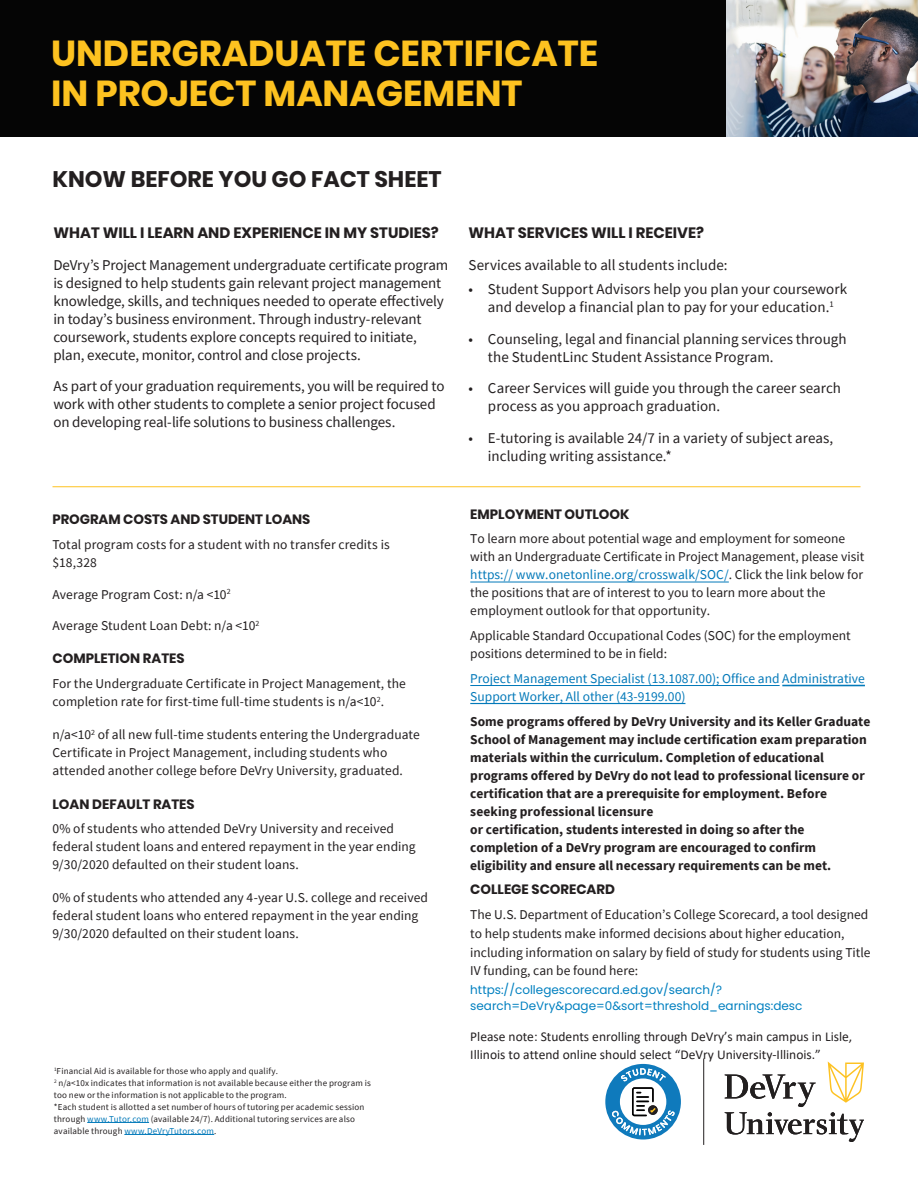
<style>
.page{position:relative;width:918px;height:1188px;background:#fff}
.page>*{position:absolute;margin:0;border:0;box-sizing:border-box;transform-origin:0 0}
.t1{font:700 36px/40.5px "Poppins";color:#fdc220}
.t2{font:700 22.5px "Poppins";color:#231f20}
.t3{font:15px/18px "Source Sans Pro";letter-spacing:-.005em;color:#231f20}
.t4{font:700 15px "Poppins";color:#231f20}
.t5{font:13.5px/18px "Source Sans Pro";color:#231f20}
.t6{font:700 13.5px/18px "Source Sans Pro";color:#231f20}
.t7{font:13.5px/18px "Calibri";color:#231f20}
.t8{font:13.5px/18px "Source Sans Pro";color:#0379b9}
.t9{font:700 13.5px "Poppins";color:#231f20}
.t10{font:12px "Poppins";color:#0080c0}
.t11{font:9px/12px "Source Sans Pro";letter-spacing:.02em;color:#231f20}
.t12{font:8.7px "Source Sans Pro";color:#231f20}
.s1{color:#0379b9}
</style>
<div class="page">
<div style="left:0;top:0;width:918px;height:136px;background:#050505"></div>
<img style="left:727px;top:0;width:191px;height:136px">
<hr style="left:87px;top:1122px;width:62px;height:1px;background:#037aba">
<hr style="left:124px;top:1134px;width:90px;height:1px;background:#037aba">
<hr style="left:52px;top:486px;width:809px;height:1px;background:#fec221">
<hr style="left:703px;top:1059px;width:1px;height:86px;background:#231f20">
<hr style="left:470px;top:582px;width:259px;height:1px;background:#037aba">
<hr style="left:470px;top:685px;width:310px;height:1px;background:#037aba">
<hr style="left:782px;top:685px;width:83px;height:1px;background:#037aba">
<hr style="left:470px;top:703px;width:215px;height:1px;background:#037aba">
<svg style="left:605px;top:1064px;width:76px;height:76px"></svg>
<svg style="left:725px;top:1061px;width:139px;height:81px"></svg>
<h1 class="t1" style="left:51px;top:33px;width:549px">UNDERGRADUATE CERTIFICATE<br>IN PROJECT MANAGEMENT</h1>
<h2 class="t2" style="left:52px;top:166px;width:391px">KNOW BEFORE YOU GO FACT SHEET</h2>
<h3 class="t4" style="left:53px;top:224px;width:387px">WHAT WILL I LEARN AND EXPERIENCE IN MY STUDIES?</h3>
<p class="t3" style="left:53px;top:256px;width:396px">DeVry’s Project Management undergraduate certificate program is designed to help students gain relevant project management knowledge, skills, and techniques needed to operate effectively in today’s business environment. Through industry-relevant coursework, students explore concepts required to initiate, plan, execute, monitor, control and close projects.</p>
<p class="t3" style="left:53px;top:377px;width:393px">As part of your graduation requirements, you will be required to work with other students to complete a senior project focused on developing real-life solutions to business challenges.</p>
<h3 class="t9" style="left:52px;top:512px;width:259px">PROGRAM COSTS AND STUDENT LOANS</h3>
<p class="t5" style="left:52px;top:536px;width:339px">Total program costs for a student with no transfer credits is $18,328</p>
<p class="t5" style="left:52px;top:585px;width:180px">Average Program Cost: n/a &lt;10<sup>2</sup></p>
<p class="t5" style="left:52px;top:617px;width:208px">Average Student Loan Debt: n/a &lt;10<sup>2</sup></p>
<h3 class="t9" style="left:52px;top:651px;width:134px">COMPLETION RATES</h3>
<p class="t5" style="left:52px;top:675px;width:355px">For the Undergraduate Certificate in Project Management, the completion rate for first-time full-time students is n/a&lt;10<sup>2</sup>.</p>
<p class="t5" style="left:52px;top:726px;width:369px">n/a&lt;10<sup>2</sup> of all new full-time students entering the Undergraduate<br>Certificate in Project Management, including students who attended another college before DeVry University, graduated.</p>
<h3 class="t9" style="left:52px;top:796px;width:144px">LOAN DEFAULT RATES</h3>
<p class="t5" style="left:52px;top:820px;width:365px">0% of students who attended DeVry University and received federal student loans and entered repayment in the year ending<br>9/30/2020 defaulted on their student loans.</p>
<p class="t5" style="left:52px;top:907px;width:367px">federal student loans who entered repayment in the year ending<br>9/30/2020 defaulted on their student loans.</p>
<p class="t5" style="left:52px;top:889px;width:377px">0% of students who attended any 4-year U.S. college and received</p>
<p class="t11" style="left:54px;top:1065px;width:318px"><sup>1</sup>Financial Aid is available for those who apply and qualify.<br><sup>2</sup> n/a&lt;10x indicates that information is not available because either the program is too new or the information is not applicable to the program.<br>*Each student is allotted a set number of hours of tutoring per academic session through <span class="s1">www.Tutor.com</span> (available 24/7). Additional tutoring services are also available through <span class="s1">www.DeVryTutors.com</span>.</p>
<h3 class="t4" style="left:468px;top:224px;width:237px">WHAT SERVICES WILL I RECEIVE?</h3>
<p class="t3" style="left:468px;top:256px;width:261px">Services available to all students include:</p>
<p class="t3" style="left:488px;top:280px;width:361px">Student Support Advisors help you plan your coursework</p>
<p class="t12" style="left:829px;top:299px;width:6px">1</p>
<p class="t3" style="left:488px;top:330px;width:360px">Counseling, legal and financial planning services through the StudentLinc Student Assistance Program.</p>
<p class="t3" style="left:488px;top:379px;width:355px">Career Services will guide you through the career search process as you approach graduation.</p>
<p class="t3" style="left:488px;top:429px;width:347px">E-tutoring is available 24/7 in a variety of subject areas, including writing assistance.*</p>
<p class="t3" style="left:468px;top:280px;width:6px">•</p>
<p class="t3" style="left:488px;top:298px;width:343px">and develop a financial plan to pay for your education.</p>
<p class="t3" style="left:468px;top:330px;width:6px">•</p>
<p class="t3" style="left:468px;top:379px;width:6px">•</p>
<p class="t3" style="left:468px;top:429px;width:6px">•</p>
<h3 class="t9" style="left:470px;top:506px;width:161px">EMPLOYMENT OUTLOOK</h3>
<p class="t5" style="left:470px;top:530px;width:396px">To learn more about potential wage and employment for someone with an Undergraduate Certificate in Project Management, please visit <span class="s1">https:// www.onetonline.org/crosswalk/SOC/</span>. Click the link below for the positions that are of interest to you to learn more about the employment outlook for that opportunity.</p>
<p class="t5" style="left:470px;top:627px;width:382px">Applicable Standard Occupational Codes (SOC) for the employment positions determined to be in field:</p>
<p class="t8" style="left:470px;top:669px;width:396px">Project Management Specialist (13.1087.00); Office and Administrative<br>Support Worker, All other (43-9199.00)</p>
<p class="t6" style="left:470px;top:712px;width:402px">Some programs offered by DeVry University and its Keller Graduate School of Management may include certification exam preparation materials within the curriculum. Completion of educational programs offered by DeVry do not lead to professional licensure or certification that are a prerequisite for employment. Before seeking professional licensure<br>or certification, students interested in doing so after the completion of a DeVry program are encouraged to confirm eligibility and ensure all necessary requirements can be met.</p>
<h3 class="t9" style="left:470px;top:882px;width:146px">COLLEGE SCORECARD</h3>
<p class="t5" style="left:470px;top:905px;width:402px;line-height:18.8px">The U.S. Department of Education’s College Scorecard, a tool designed to help students make informed decisions about higher education, including information on salary by field of study for students using Title IV funding, can be found here:</p>
<p class="t10" style="left:470px;top:983px;width:253px">https://collegescorecard.ed.gov/search/?</p>
<p class="t10" style="left:470px;top:999px;width:334px">search=DeVry&amp;page=0&amp;sort=threshold_earnings:desc</p>
<p class="t7" style="left:470px;top:1028px;width:384px">Please note: Students enrolling through DeVry’s main campus in Lisle,<br>Illinois to attend online should select “DeVry University-Illinois.”</p>
</div>
